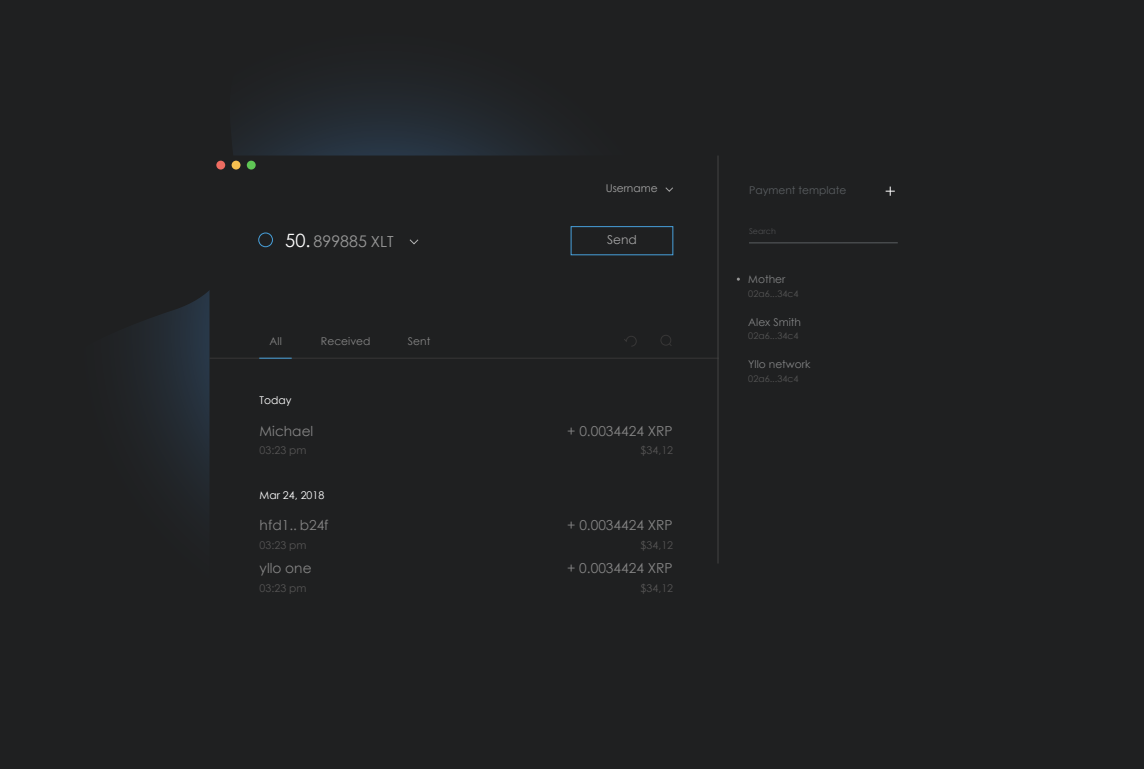
<style>
.page{position:relative;width:1144px;height:769px;background:#1f2021}
.page>*{position:absolute;margin:0;border:0;box-sizing:border-box;transform-origin:0 0}
.t1{font:16px "Century Gothic";color:#979797}
.t2{font:13.75px "Century Gothic";color:#858585}
.t3{font:12.19px "Century Gothic";color:#a4a4a4}
.t4{font:10.69px "Century Gothic";color:#565555}
.t5{font:10.69px "Century Gothic";color:#828384}
.t6{font:10.69px "Century Gothic";color:#fff}
.t7{font:10.69px "Century Gothic";color:#858585}
.t8{font:10.69px "Century Gothic";color:#5a5e61}
.t9{font:10.69px "Century Gothic";color:#a4a4a4}
.t10{font:9.12px "Century Gothic";color:#555}
.t11{font:7.94px "Century Gothic";color:#4e4f51}
.s1{font-size:18.31px;color:#fff}
.s2{font-size:15.25px}
</style>
<div class="page">
<svg style="left:140px;top:90px;width:409px;height:414px"></svg>
<div style="left:209px;top:155px;width:725px;height:458px;background:#1f2021;border-radius:3px"></div>
<svg style="left:409px;top:239px;width:10px;height:6px"></svg>
<svg style="left:665px;top:187px;width:8px;height:5px"></svg>
<div style="left:571px;top:226px;width:102px;height:29px;border:1px solid #47a0db"></div>
<hr style="left:209px;top:358px;width:510px;height:1px;background:#383737">
<hr style="left:259px;top:358px;width:33px;height:1px;background:#47a0db">
<div style="left:660px;top:335px;width:11px;height:10px;border:1px solid #383737;border-radius:50%"></div>
<svg style="left:624px;top:336px;width:13px;height:11px"></svg>
<svg style="left:258px;top:232px;width:15px;height:15px"></svg>
<svg style="left:885px;top:187px;width:10px;height:9px"></svg>
<hr style="left:749px;top:242px;width:149px;height:1px;background:#5a5e61">
<hr style="left:718px;top:155px;width:1px;height:408px;background:#444">
<div style="left:216px;top:161px;width:9px;height:8px;background:#ee6c61;border-radius:50%"></div>
<div style="left:232px;top:161px;width:8px;height:8px;background:#f6c050;border-radius:50%"></div>
<div style="left:247px;top:161px;width:9px;height:8px;background:#5fc655;border-radius:50%"></div>
<p class="t1" style="left:285px;top:229px;width:110px"><span class="s1">50.</span> 899885 <span class="s2">XLT</span></p>
<p class="t7" style="left:270px;top:333px;width:14px">All</p>
<p class="t7" style="left:321px;top:333px;width:51px">Received</p>
<p class="t7" style="left:408px;top:333px;width:24px">Sent</p>
<p class="t6" style="left:260px;top:393px;width:33px">Today</p>
<p class="t2" style="left:260px;top:421px;width:55px">Michael</p>
<p class="t4" style="left:260px;top:443px;width:48px">03:23 pm</p>
<p class="t6" style="left:260px;top:487px;width:66px">Mar 24, 2018</p>
<p class="t2" style="left:260px;top:516px;width:70px">hfd1.. b24f</p>
<p class="t4" style="left:260px;top:538px;width:48px">03:23 pm</p>
<p class="t9" style="left:606px;top:181px;width:54px">Username</p>
<p class="t3" style="left:607px;top:231px;width:31px">Send</p>
<p class="t2" style="left:567px;top:421px;width:107px">+ 0.0034424 XRP</p>
<p class="t4" style="left:640px;top:443px;width:34px">$34,12</p>
<p class="t2" style="left:567px;top:516px;width:107px">+ 0.0034424 XRP</p>
<p class="t4" style="left:640px;top:538px;width:34px">$34,12</p>
<p class="t2" style="left:260px;top:558px;width:53px">yllo one</p>
<p class="t2" style="left:567px;top:558px;width:107px">+ 0.0034424 XRP</p>
<p class="t4" style="left:260px;top:580px;width:48px">03:23 pm</p>
<p class="t4" style="left:640px;top:580px;width:34px">$34,12</p>
<p class="t8" style="left:749px;top:183px;width:99px">Payment template</p>
<p class="t11" style="left:749px;top:225px;width:28px">Search</p>
<p class="t5" style="left:748px;top:272px;width:39px">Mother</p>
<p class="t10" style="left:748px;top:287px;width:52px">02a6...34c4</p>
<p class="t5" style="left:748px;top:314px;width:54px">Alex Smith</p>
<p class="t10" style="left:748px;top:330px;width:52px">02a6...34c4</p>
<p class="t5" style="left:748px;top:357px;width:64px">Yllo network</p>
<p class="t10" style="left:748px;top:372px;width:52px">02a6...34c4</p>
</div>
